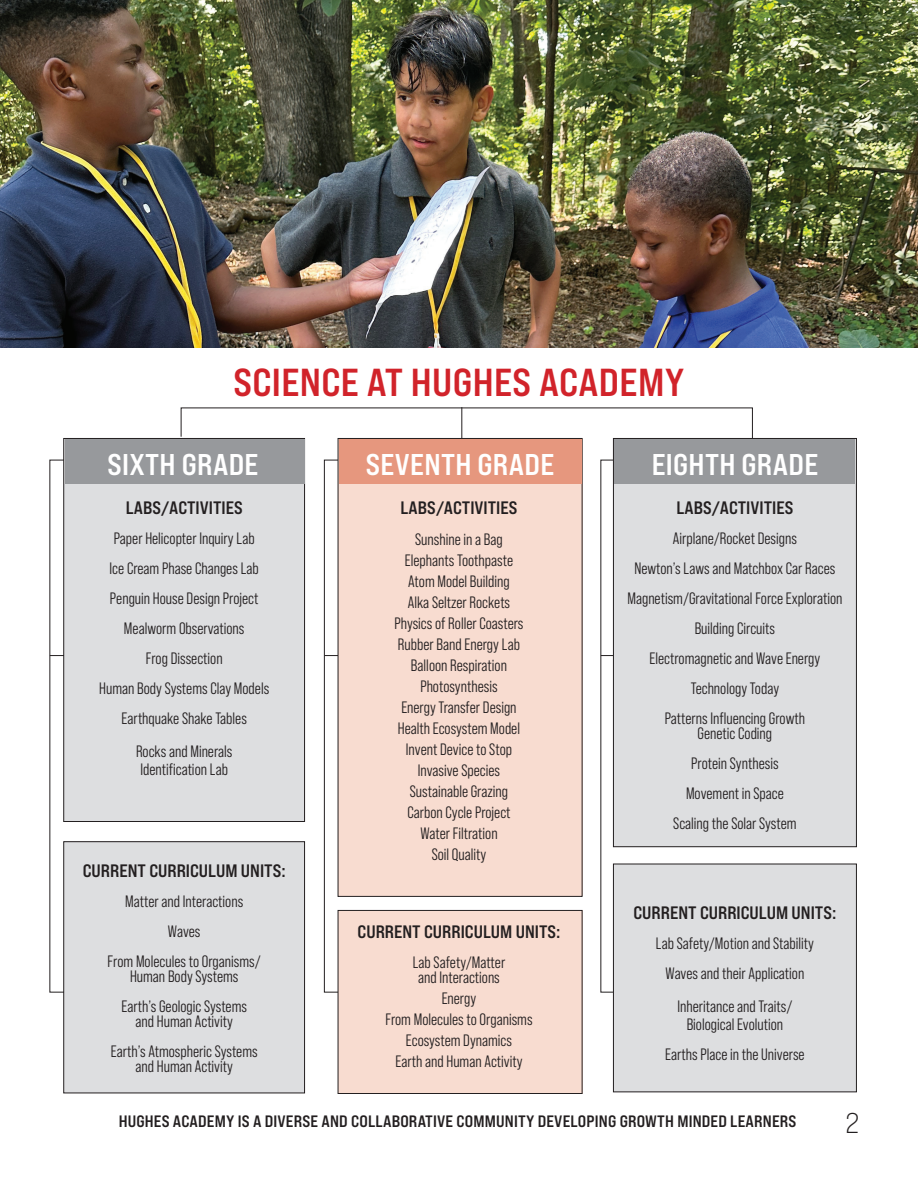
<style>
.page{position:relative;width:918px;height:1188px;background:#fff}
.page>*{position:absolute;margin:0;border:0;box-sizing:border-box;transform-origin:0 0}
.t1{font:39px "Bebas Neue Pro Exp Bd";letter-spacing:.01em;color:#d1232a}
.t2{font:30px "Bebas Neue Pro Exp Bd";letter-spacing:.01em;color:#fff}
.t3{font:28.5px "Bebas Neue Pro Exp Bk";color:#231f20}
.t4{font:18px "Bebas Neue Pro Exp Bd";color:#231f20}
.t5{font:16.5px "Bebas Neue Pro Middle";color:#231f20}
.t6{font:16.5px "Bebas Neue Pro Exp Bd";letter-spacing:.01em;color:#231f20}
</style>
<div class="page">
<svg style="left:600px;top:459px;width:34px;height:534px"></svg>
<svg style="left:324px;top:459px;width:34px;height:534px"></svg>
<svg style="left:49px;top:459px;width:14px;height:534px"></svg>
<div style="left:613px;top:864px;width:243px;height:228px;background:#dddee0"></div>
<div style="left:613px;top:864px;width:244px;height:228px;border:1px solid #231f20"></div>
<div style="left:613px;top:438px;width:243px;height:409px;background:#dddee0"></div>
<div style="left:613px;top:438px;width:244px;height:409px;border:1px solid #231f20"></div>
<div style="left:615px;top:440px;width:240px;height:44px;background:#97999c"></div>
<div style="left:338px;top:438px;width:244px;height:458px;background:#f8dcd0"></div>
<div style="left:338px;top:910px;width:244px;height:184px;background:#f8dcd0"></div>
<div style="left:338px;top:910px;width:244px;height:184px;border:1px solid #231f20"></div>
<div style="left:339px;top:440px;width:243px;height:44px;background:#e6977e"></div>
<div style="left:64px;top:842px;width:241px;height:251px;background:#dddee0"></div>
<div style="left:63px;top:841px;width:242px;height:252px;border:1px solid #231f20"></div>
<div style="left:64px;top:438px;width:241px;height:384px;background:#dddee0"></div>
<div style="left:63px;top:438px;width:242px;height:384px;border:1px solid #231f20"></div>
<div style="left:65px;top:440px;width:240px;height:44px;background:#97999c"></div>
<img style="left:0;top:0;width:918px;height:348px">
<svg style="left:180px;top:407px;width:573px;height:32px"></svg>
<hr style="left:461px;top:407px;width:1px;height:31px;background:#231f20">
<p class="t1" style="left:233px;top:358px;width:453px">SCIENCE AT HUGHES ACADEMY</p>
<p class="t2" style="left:108px;top:446px;width:152px">SIXTH GRADE</p>
<p class="t2" style="left:366px;top:446px;width:190px">SEVENTH GRADE</p>
<p class="t2" style="left:652px;top:446px;width:168px">EIGHTH GRADE</p>
<p class="t4" style="left:126px;top:496px;width:118px">LABS/ACTIVITIES</p>
<p class="t5" style="left:114px;top:529px;width:142px">Paper Helicopter Inquiry Lab</p>
<p class="t5" style="left:110px;top:559px;width:151px">Ice Cream Phase Changes Lab</p>
<p class="t5" style="left:110px;top:589px;width:150px">Penguin House Design Project</p>
<p class="t5" style="left:124px;top:619px;width:122px">Mealworm Observations</p>
<p class="t5" style="left:146px;top:649px;width:78px">Frog Dissection</p>
<p class="t5" style="left:99px;top:679px;width:172px">Human Body Systems Clay Models</p>
<p class="t5" style="left:122px;top:709px;width:127px">Earthquake Shake Tables</p>
<p class="t5" style="left:136px;top:742px;width:98px">Rocks and Minerals</p>
<p class="t5" style="left:140px;top:760px;width:89px">Identification Lab</p>
<p class="t4" style="left:401px;top:496px;width:118px">LABS/ACTIVITIES</p>
<p class="t5" style="left:415px;top:530px;width:89px">Sunshine in a Bag</p>
<p class="t5" style="left:405px;top:551px;width:110px">Elephants Toothpaste</p>
<p class="t5" style="left:408px;top:572px;width:103px">Atom Model Building</p>
<p class="t5" style="left:408px;top:593px;width:104px">Alka Seltzer Rockets</p>
<p class="t5" style="left:394px;top:614px;width:131px">Physics of Roller Coasters</p>
<p class="t5" style="left:398px;top:635px;width:124px">Rubber Band Energy Lab</p>
<p class="t5" style="left:411px;top:656px;width:98px">Balloon Respiration</p>
<p class="t5" style="left:420px;top:677px;width:79px">Photosynthesis</p>
<p class="t5" style="left:401px;top:698px;width:117px">Energy Transfer Design</p>
<p class="t5" style="left:398px;top:719px;width:124px">Health Ecosystem Model</p>
<p class="t5" style="left:406px;top:740px;width:108px">Invent Device to Stop</p>
<p class="t5" style="left:418px;top:761px;width:84px">Invasive Species</p>
<p class="t5" style="left:410px;top:782px;width:100px">Sustainable Grazing</p>
<p class="t5" style="left:407px;top:803px;width:105px">Carbon Cycle Project</p>
<p class="t5" style="left:420px;top:824px;width:79px">Water Filtration</p>
<p class="t5" style="left:432px;top:845px;width:56px">Soil Quality</p>
<p class="t4" style="left:676px;top:496px;width:118px">LABS/ACTIVITIES</p>
<p class="t5" style="left:673px;top:529px;width:125px">Airplane/Rocket Designs</p>
<p class="t5" style="left:634px;top:559px;width:202px">Newton’s Laws and Matchbox Car Races</p>
<p class="t5" style="left:627px;top:589px;width:217px">Magnetism/Gravitational Force Exploration</p>
<p class="t5" style="left:695px;top:619px;width:82px">Building Circuits</p>
<p class="t5" style="left:650px;top:649px;width:172px">Electromagnetic and Wave Energy</p>
<p class="t5" style="left:691px;top:679px;width:90px">Technology Today</p>
<p class="t5" style="left:665px;top:709px;width:142px">Patterns Influencing Growth</p>
<p class="t5" style="left:698px;top:724px;width:76px">Genetic Coding</p>
<p class="t5" style="left:691px;top:754px;width:89px">Protein Synthesis</p>
<p class="t5" style="left:686px;top:784px;width:99px">Movement in Space</p>
<p class="t5" style="left:673px;top:814px;width:125px">Scaling the Solar System</p>
<p class="t4" style="left:83px;top:859px;width:204px">CURRENT CURRICULUM UNITS:</p>
<p class="t5" style="left:125px;top:892px;width:119px">Matter and Interactions</p>
<p class="t5" style="left:168px;top:922px;width:34px">Waves</p>
<p class="t5" style="left:108px;top:952px;width:155px">From Molecules to Organisms/</p>
<p class="t5" style="left:130px;top:967px;width:110px">Human Body Systems</p>
<p class="t5" style="left:121px;top:997px;width:127px">Earth’s Geologic Systems</p>
<p class="t5" style="left:136px;top:1012px;width:99px">and Human Activity</p>
<p class="t5" style="left:111px;top:1042px;width:148px">Earth’s Atmospheric Systems</p>
<p class="t5" style="left:136px;top:1057px;width:99px">and Human Activity</p>
<p class="t4" style="left:634px;top:901px;width:204px">CURRENT CURRICULUM UNITS:</p>
<p class="t5" style="left:656px;top:934px;width:160px">Lab Safety/Motion and Stability</p>
<p class="t5" style="left:666px;top:964px;width:140px">Waves and their Application</p>
<p class="t5" style="left:677px;top:997px;width:116px">Inheritance and Traits/</p>
<p class="t5" style="left:687px;top:1015px;width:98px">Biological Evolution</p>
<p class="t5" style="left:665px;top:1045px;width:141px">Earths Place in the Universe</p>
<p class="t4" style="left:358px;top:921px;width:204px">CURRENT CURRICULUM UNITS:</p>
<p class="t5" style="left:413px;top:953px;width:94px">Lab Safety/Matter</p>
<p class="t5" style="left:418px;top:968px;width:83px">and Interactions</p>
<p class="t5" style="left:442px;top:989px;width:36px">Energy</p>
<p class="t5" style="left:385px;top:1010px;width:149px">From Molecules to Organisms</p>
<p class="t5" style="left:406px;top:1031px;width:108px">Ecosystem Dynamics</p>
<p class="t5" style="left:395px;top:1052px;width:129px">Earth and Human Activity</p>
<p class="t6" style="left:119px;top:1111px;width:679px">HUGHES ACADEMY IS A DIVERSE AND COLLABORATIVE COMMUNITY DEVELOPING GROWTH MINDED LEARNERS</p>
<p class="t3" style="left:846px;top:1106px;width:15px">2</p>
</div>
